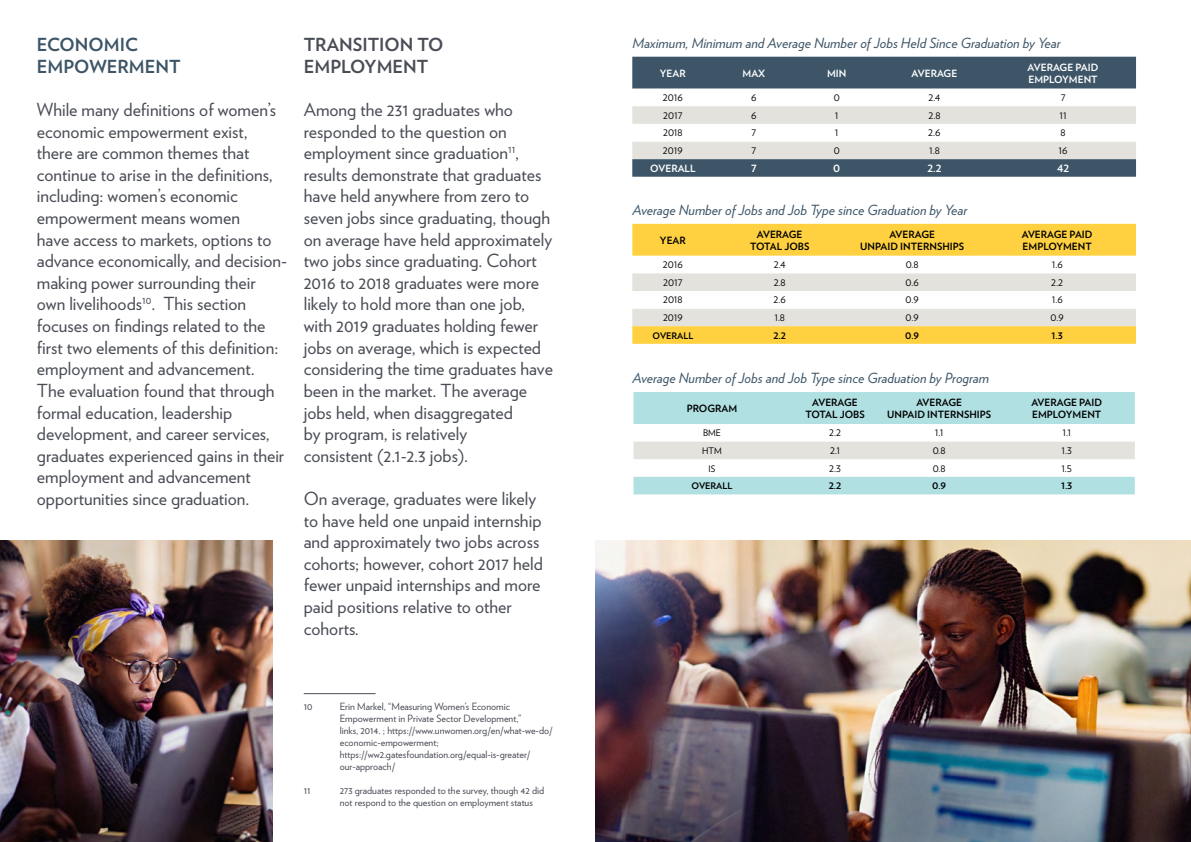
<style>
.page{position:relative;width:1191px;height:842px;background:#fff}
.page>*{position:absolute;margin:0;border:0;box-sizing:border-box;transform-origin:0 0}
.t1{font:18px/21.6px "Verlag";color:#4a4d56}
.t2{font:700 18px/21.6px "Verlag";color:#4a4d56}
.t3{font:700 18px/21.6px "Verlag";color:#3d5567}
.t4{font:italic 14px "Verlag";color:#3d5567}
.t5{font:10px/12px "Verlag";color:#4a4d56}
.t6{font:700 10px/12px "Verlag";color:#000;text-align:center}
.t7{font:700 10px/12px "Verlag";color:#fff}
.t8{font:9px "Verlag";color:#000}
.t9{font:700 9px "Verlag";color:#000}
</style>
<div class="page">
<svg style="left:632px;top:57px;width:504px;height:120px;background:#41586a"></svg>
<svg style="left:632px;top:89px;width:504px;height:70px"></svg>
<svg style="left:632px;top:224px;width:504px;height:120px"></svg>
<svg style="left:633px;top:392px;width:501px;height:102px;fill:#b1e0e3"></svg>
<div style="left:633px;top:442px;width:501px;height:17px;background:#e3e2dc"></div>
<img style="left:0;top:540px;width:273px;height:302px">
<img style="left:595px;top:540px;width:596px;height:302px">
<hr style="left:304px;top:693px;width:71px;height:1px;background:#4a4d56">
<p class="t3" style="left:37px;top:33px;width:145px">ECONOMIC<br>EMPOWERMENT</p>
<p class="t1" style="left:37px;top:98px;width:252px">While many definitions of women’s economic empowerment exist, there are common themes that continue to arise in the definitions, including: women’s economic empowerment means women<br>have access to markets, options to advance economically, and decision&shy;making power surrounding their own livelihoods<sup>10</sup>. This section focuses on findings related to the first two elements of this definition: employment and advancement.<br>The evaluation found that through formal education, leadership development, and career services, graduates experienced gains in their employment and advancement opportunities since graduation.</p>
<p class="t2" style="left:304px;top:33px;width:141px">TRANSITION TO<br>EMPLOYMENT</p>
<p class="t1" style="left:304px;top:98px;width:251px">Among the 231 graduates who responded to the question on employment since graduation<sup>11</sup>, results demonstrate that graduates have held anywhere from zero to seven jobs since graduating, though on average have held approximately two jobs since graduating. Cohort<br>2016 to 2018 graduates were more likely to hold more than one job, with 2019 graduates holding fewer jobs on average, which is expected considering the time graduates have been in the market. The average jobs held, when disaggregated<br>by program, is relatively<br>consistent (2.1-2.3 jobs).</p>
<p class="t1" style="left:304px;top:487px;width:241px">On average, graduates were likely to have held one unpaid internship and approximately two jobs across cohorts; however, cohort 2017 held fewer unpaid internships and more paid positions relative to other cohorts.</p>
<p class="t5" style="left:304px;top:699px;width:10px">10</p>
<p class="t5" style="left:340px;top:699px;width:214px">Erin Markel, “Measuring Women’s Economic Empowerment in Private Sector Development,”<br>links, 2014. ; https://www.unwomen.org/en/what-we-do/ economic-empowerment; https://ww2.gatesfoundation.org/equal-is-greater/ our-approach/</p>
<p class="t5" style="left:304px;top:783px;width:8px">11</p>
<p class="t5" style="left:340px;top:783px;width:206px">273 graduates responded to the survey, though 42 did not respond to the question on employment status</p>
<p class="t4" style="left:632px;top:32px;width:430px">Maximum, Minimum and Average Number of Jobs Held Since Graduation by Year</p>
<p class="t7" style="left:660px;top:67px;width:27px">YEAR</p>
<p class="t7" style="left:742px;top:67px;width:24px">MAX</p>
<p class="t7" style="left:827px;top:67px;width:21px">MIN</p>
<p class="t7" style="left:911px;top:67px;width:47px">AVERAGE</p>
<p class="t7" style="left:1027px;top:61px;width:72px">AVERAGE PAID<br>EMPLOYMENT</p>
<p class="t8" style="left:663px;top:91px;width:21px">2016</p>
<p class="t8" style="left:751px;top:91px;width:7px">6</p>
<p class="t8" style="left:833px;top:91px;width:8px">0</p>
<p class="t8" style="left:928px;top:91px;width:13px">2.4</p>
<p class="t8" style="left:1060px;top:91px;width:6px">7</p>
<p class="t8" style="left:663px;top:109px;width:21px">2017</p>
<p class="t8" style="left:751px;top:109px;width:7px">6</p>
<p class="t8" style="left:835px;top:109px;width:5px">1</p>
<p class="t8" style="left:928px;top:109px;width:14px">2.8</p>
<p class="t8" style="left:1059px;top:109px;width:9px">11</p>
<p class="t8" style="left:663px;top:126px;width:21px">2018</p>
<p class="t8" style="left:751px;top:126px;width:6px">7</p>
<p class="t8" style="left:835px;top:126px;width:5px">1</p>
<p class="t8" style="left:928px;top:126px;width:14px">2.6</p>
<p class="t8" style="left:1060px;top:126px;width:7px">8</p>
<p class="t8" style="left:663px;top:144px;width:21px">2019</p>
<p class="t8" style="left:751px;top:144px;width:6px">7</p>
<p class="t8" style="left:833px;top:144px;width:8px">0</p>
<p class="t8" style="left:929px;top:144px;width:12px">1.8</p>
<p class="t8" style="left:1058px;top:144px;width:10px">16</p>
<p class="t7" style="left:650px;top:162px;width:47px">OVERALL</p>
<p class="t7" style="left:751px;top:162px;width:7px">7</p>
<p class="t7" style="left:833px;top:162px;width:9px">0</p>
<p class="t7" style="left:927px;top:162px;width:16px">2.2</p>
<p class="t7" style="left:1057px;top:162px;width:14px">42</p>
<p class="t4" style="left:632px;top:199px;width:336px">Average Number of Jobs and Job Type since Graduation by Year</p>
<p class="t6" style="left:660px;top:234px;width:27px">YEAR</p>
<p class="t6" style="left:750px;top:228px;width:61px">AVERAGE<br>TOTAL JOBS</p>
<p class="t6" style="left:860px;top:228px;width:105px">AVERAGE<br>UNPAID INTERNSHIPS</p>
<p class="t6" style="left:1021px;top:228px;width:72px;text-align:left">AVERAGE PAID<br>EMPLOYMENT</p>
<p class="t8" style="left:663px;top:258px;width:21px">2016</p>
<p class="t8" style="left:773px;top:258px;width:13px">2.4</p>
<p class="t8" style="left:905px;top:258px;width:15px">0.8</p>
<p class="t8" style="left:1051px;top:258px;width:12px">1.6</p>
<p class="t8" style="left:663px;top:276px;width:21px">2017</p>
<p class="t8" style="left:773px;top:276px;width:14px">2.8</p>
<p class="t8" style="left:905px;top:276px;width:15px">0.6</p>
<p class="t8" style="left:1051px;top:276px;width:13px">2.2</p>
<p class="t8" style="left:663px;top:293px;width:21px">2018</p>
<p class="t8" style="left:773px;top:293px;width:14px">2.6</p>
<p class="t8" style="left:905px;top:293px;width:15px">0.9</p>
<p class="t8" style="left:1051px;top:293px;width:12px">1.6</p>
<p class="t8" style="left:663px;top:311px;width:21px">2019</p>
<p class="t8" style="left:774px;top:311px;width:12px">1.8</p>
<p class="t8" style="left:905px;top:311px;width:15px">0.9</p>
<p class="t8" style="left:1050px;top:311px;width:15px">0.9</p>
<p class="t9" style="left:652px;top:328px;width:42px">OVERALL</p>
<p class="t9" style="left:773px;top:328px;width:14px">2.2</p>
<p class="t9" style="left:905px;top:328px;width:15px">0.9</p>
<p class="t9" style="left:1051px;top:328px;width:13px">1.3</p>
<p class="t4" style="left:632px;top:368px;width:358px">Average Number of Jobs and Job Type since Graduation by Program</p>
<p class="t6" style="left:686px;top:402px;width:52px">PROGRAM</p>
<p class="t6" style="left:805px;top:396px;width:61px">AVERAGE<br>TOTAL JOBS</p>
<p class="t6" style="left:887px;top:396px;width:105px">AVERAGE<br>UNPAID INTERNSHIPS</p>
<p class="t6" style="left:1031px;top:396px;width:72px;text-align:left">AVERAGE PAID<br>EMPLOYMENT</p>
<p class="t8" style="left:703px;top:426px;width:19px">BME</p>
<p class="t8" style="left:829px;top:426px;width:13px">2.2</p>
<p class="t8" style="left:935px;top:426px;width:10px">1.1</p>
<p class="t8" style="left:1062px;top:426px;width:10px">1.1</p>
<p class="t8" style="left:702px;top:444px;width:21px">HTM</p>
<p class="t8" style="left:830px;top:444px;width:11px">2.1</p>
<p class="t8" style="left:932px;top:444px;width:15px">0.8</p>
<p class="t8" style="left:1061px;top:444px;width:12px">1.3</p>
<p class="t8" style="left:708px;top:462px;width:8px">IS</p>
<p class="t8" style="left:829px;top:462px;width:13px">2.3</p>
<p class="t8" style="left:932px;top:462px;width:15px">0.8</p>
<p class="t8" style="left:1061px;top:462px;width:12px">1.5</p>
<p class="t9" style="left:691px;top:479px;width:42px">OVERALL</p>
<p class="t9" style="left:828px;top:479px;width:14px">2.2</p>
<p class="t9" style="left:932px;top:479px;width:15px">0.9</p>
<p class="t9" style="left:1061px;top:479px;width:13px">1.3</p>
</div>
